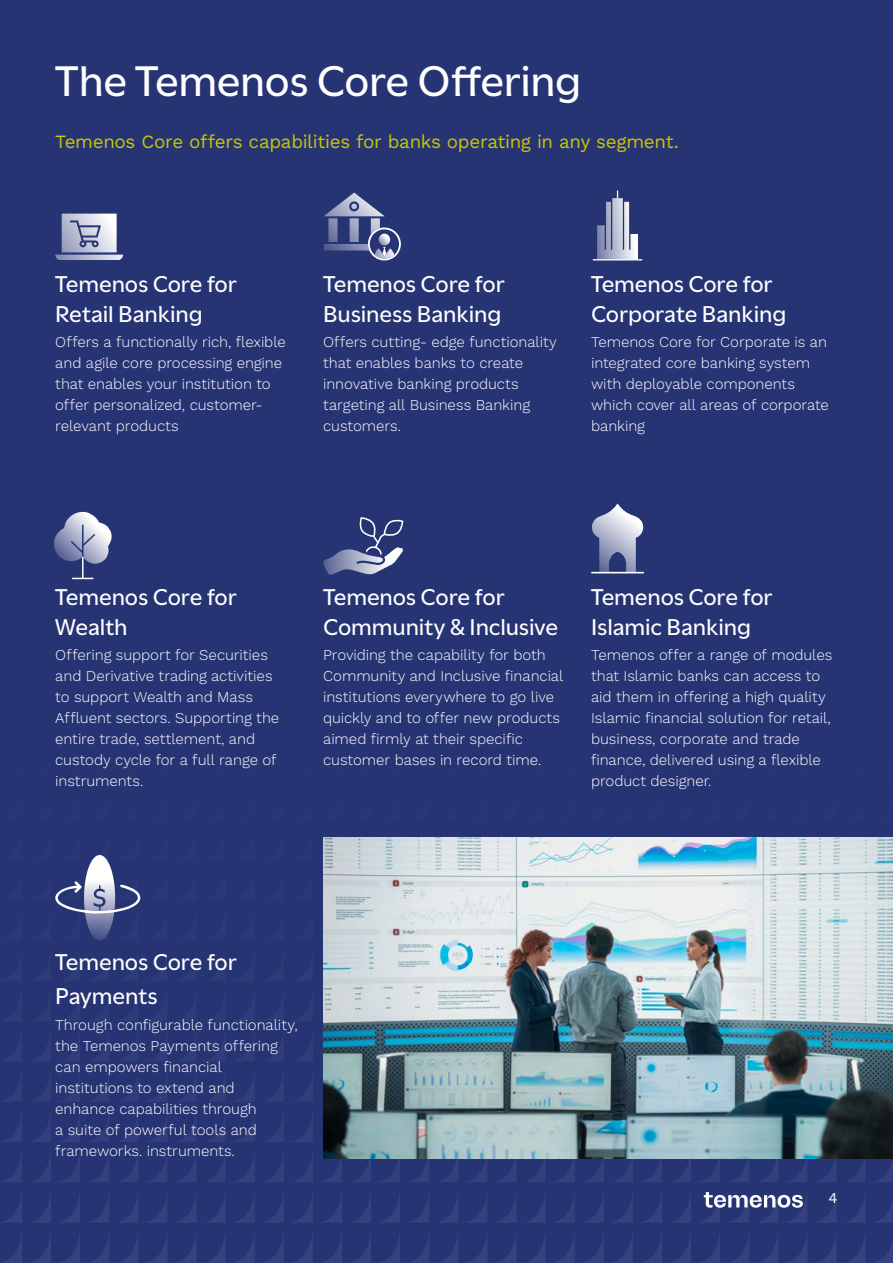
<style>
.page{position:relative;width:893px;height:1263px;background:#273474}
.page>*{position:absolute;margin:0;border:0;box-sizing:border-box;transform-origin:0 0}
.t1{font:500 45px "Utile";letter-spacing:-.01em;color:#fff}
.t2{font:500 24px/30px "Utile";letter-spacing:-.005em;color:#fff}
.t3{font:18.75px "Work Sans";letter-spacing:-.02em;color:#c9c700}
.t4{font:300 15px/21px "Work Sans";letter-spacing:-.005em;color:#fff}
.t5{font:15px "Work Sans";color:#fff}
</style>
<div class="page">
<img style="left:323px;top:838px;width:570px;height:320px">
<svg style="left:55px;top:881px;width:85px;height:32px"></svg>
<img style="left:84px;top:855px;width:31px;height:85px">
<img style="left:85px;top:910px;width:30px;height:3px">
<img style="left:591px;top:503px;width:53px;height:69px">
<hr style="left:591px;top:572px;width:53px;height:1px;background:#fff">
<img style="left:597px;top:198px;width:41px;height:61px">
<hr style="left:593px;top:259px;width:49px;height:1px;background:#fff">
<img style="left:324px;top:193px;width:61px;height:57px">
<svg style="left:368px;top:228px;width:33px;height:32px"></svg>
<img style="left:56px;top:214px;width:67px;height:46px">
<svg style="left:704px;top:1192px;width:99px;height:16px"></svg>
<img style="left:323px;top:549px;width:77px;height:26px">
<svg style="left:358px;top:517px;width:45px;height:38px"></svg>
<img style="left:54px;top:512px;width:58px;height:52px">
<svg style="left:72px;top:556px;width:22px;height:23px"></svg>
<h1 class="t1" style="left:55px;top:46px;width:527px">The Temenos Core Offering</h1>
<p class="t3" style="left:55px;top:130px;width:625px">Temenos Core offers capabilities for banks operating in any segment.</p>
<h2 class="t2" style="left:55px;top:266px;width:183px">Temenos Core for<br>Retail Banking</h2>
<p class="t4" style="left:55px;top:332px;width:232px">Offers a functionally rich, flexible and agile core processing engine that enables your institution to offer personalized, customer&shy;relevant products</p>
<h2 class="t2" style="left:323px;top:266px;width:183px">Temenos Core for<br>Business Banking</h2>
<p class="t4" style="left:323px;top:332px;width:235px">Offers cutting- edge functionality that enables banks to create innovative banking products targeting all Business Banking customers.</p>
<h2 class="t2" style="left:591px;top:266px;width:197px">Temenos Core for<br>Corporate Banking</h2>
<p class="t4" style="left:591px;top:332px;width:239px">Temenos Core for Corporate is an integrated core banking system with deployable components which cover all areas of corporate banking</p>
<h2 class="t2" style="left:55px;top:579px;width:183px">Temenos Core for<br>Wealth</h2>
<p class="t4" style="left:55px;top:645px;width:226px">Offering support for Securities and Derivative trading activities to support Wealth and Mass<br>Affluent sectors. Supporting the entire trade, settlement, and custody cycle for a full range of instruments.</p>
<h2 class="t2" style="left:323px;top:579px;width:236px">Temenos Core for<br>Community &amp; Inclusive</h2>
<p class="t4" style="left:323px;top:645px;width:242px">Providing the capability for both Community and Inclusive financial institutions everywhere to go live quickly and to offer new products aimed firmly at their specific customer bases in record time.</p>
<h2 class="t2" style="left:591px;top:579px;width:183px">Temenos Core for<br>Islamic Banking</h2>
<p class="t4" style="left:591px;top:645px;width:243px">Temenos offer a range of modules that Islamic banks can access to aid them in offering a high quality<br>Islamic financial solution for retail, business, corporate and trade finance, delivered using a flexible product designer.</p>
<h2 class="t2" style="left:55px;top:942px;width:183px;line-height:34.2px">Temenos Core for<br>Payments</h2>
<p class="t4" style="left:55px;top:1014px;width:244px">Through configurable functionality, the Temenos Payments offering can empowers financial institutions to extend and enhance capabilities through<br>a suite of powerful tools and frameworks. instruments.</p>
<p class="t5" style="left:828px;top:1189px;width:11px">4</p>
</div>
